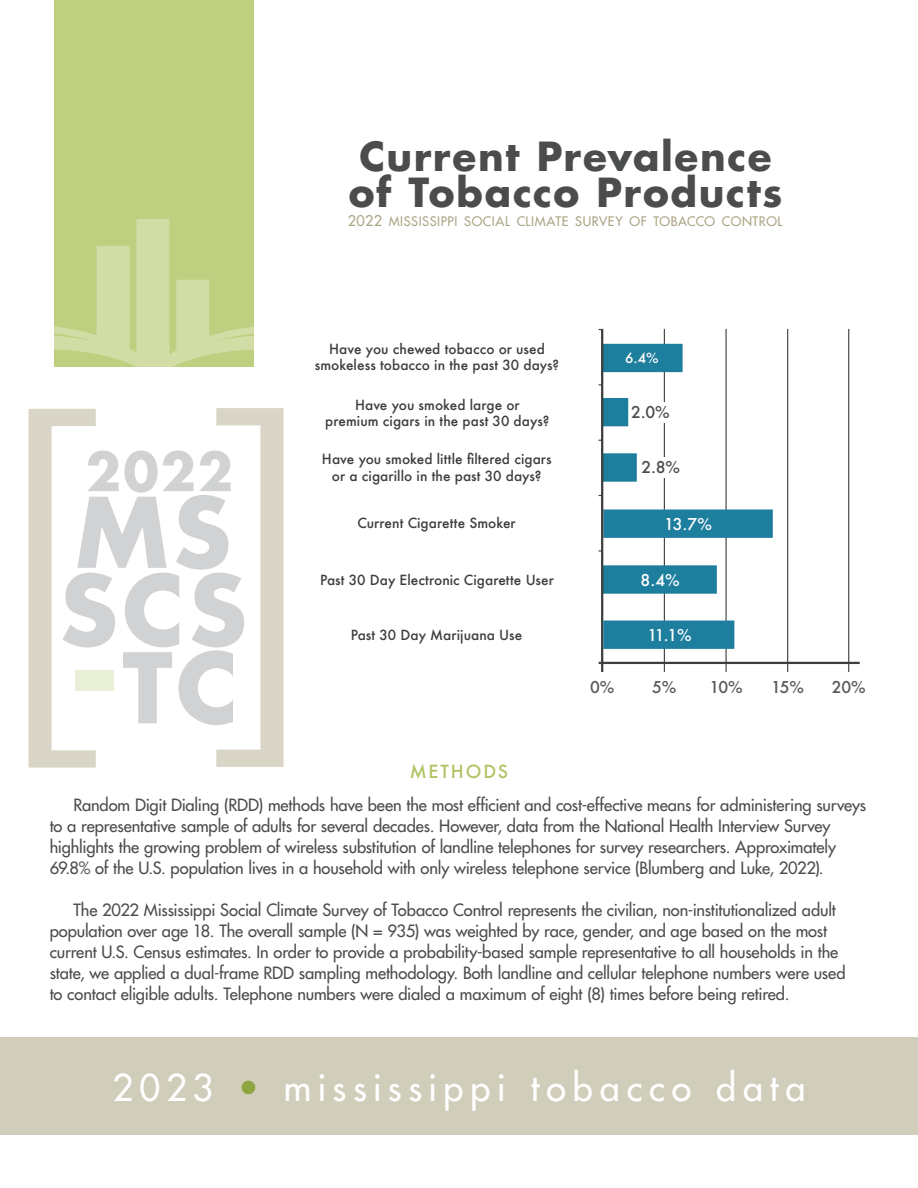
<style>
.page{position:relative;width:918px;height:1188px;background:#fff}
.page>*{position:absolute;margin:0;border:0;box-sizing:border-box;transform-origin:0 0}
.t1{font:300 condensed 412.5px "Futura Std";color:#d0ccba}
.t2{font:700 94.35px "Futura Std";letter-spacing:.045em;color:#d1d2d4}
.t3{font:700 51.9px "Futura Std";color:#d1d2d4}
.t4{font:700 39px "Futura Std";letter-spacing:.04em;color:#4b4c4d}
.t5{font:500 36px "Futura Std";letter-spacing:.185em;color:#fff}
.t6{font:500 17.7px "Futura";letter-spacing:.105em;color:#b0c464}
.t7{font:500 16.5px/21px "Futura Std";letter-spacing:-.005em;color:#4b4c4d}
.t8{font:500 15.9px "Futura";color:#fff}
.t9{font:500 15.9px "Futura";color:#57585a}
.t10{font:500 15.9px "Futura";color:#4b4c4d}
.t11{font:500 13.65px/16.4px "Futura";letter-spacing:.005em;color:#3e3e3f;text-align:center}
.t12{font:500 13.65px "Futura";color:#fff}
.t13{font:500 12.75px "Futura Std";letter-spacing:.045em;color:#aca586}
.s1{font-size:14.4px}
.s2{font-size:134.85px;color:#e9eed6}
.s3{color:#8ea53f}
</style>
<div class="page">
<div style="left:54px;top:0;width:200px;height:367px;background:#becf7f"></div>
<svg style="left:54px;top:219px;width:200px;height:148px"></svg>
<hr style="left:599px;top:662px;width:261px;height:2px;background:#3e3e3f">
<hr style="left:664px;top:329px;width:1px;height:343px;background:#3e3e3f">
<hr style="left:726px;top:329px;width:1px;height:343px;background:#3e3e3f">
<hr style="left:787px;top:329px;width:1px;height:343px;background:#3e3e3f">
<div style="left:636px;top:457px;width:44px;height:21px;background:#fff"></div>
<div style="left:603px;top:453px;width:34px;height:29px;background:#1e7e9e"></div>
<div style="left:603px;top:344px;width:80px;height:28px;background:#1e7e9e"></div>
<div style="left:603px;top:510px;width:170px;height:28px;background:#1e7e9e"></div>
<div style="left:602px;top:565px;width:115px;height:29px;background:#1e7e9e"></div>
<hr style="left:848px;top:329px;width:1px;height:343px;background:#3e3e3f">
<div style="left:629px;top:402px;width:43px;height:20px;background:#fff"></div>
<div style="left:603px;top:398px;width:25px;height:28px;background:#1e7e9e"></div>
<hr style="left:601px;top:329px;width:2px;height:343px;background:#3e3e3f">
<div style="left:603px;top:621px;width:131px;height:28px;background:#1e7e9e"></div>
<div style="left:0;top:1037px;width:918px;height:97px;background:#d1cdbb"></div>
<p class="t4" style="left:359px;top:131px;width:414px">Current Prevalence</p>
<p class="t4" style="left:349px;top:167px;width:435px">of Tobacco Products</p>
<p class="t13" style="left:348px;top:214px;width:436px"><span class="s1">2022</span> MISSISSIPPI SOCIAL CLIMATE SURVEY OF TOBACCO CONTROL</p>
<p class="t11" style="left:315px;top:341px;width:246px">Have you chewed tobacco or used smokeless tobacco in the past 30 days?</p>
<p class="t11" style="left:325px;top:396px;width:226px">Have you smoked large or<br>premium cigars in the past 30 days?</p>
<p class="t11" style="left:322px;top:451px;width:231px">Have you smoked little filtered cigars or a cigarillo in the past 30 days?</p>
<p class="t10" style="left:641px;top:457px;width:40px">2.8%</p>
<p class="t12" style="left:625px;top:349px;width:35px">6.4%</p>
<p class="t10" style="left:631px;top:401px;width:40px">2.0%</p>
<h1 class="t1" style="left:213px;top:323px;width:125px">]</h1>
<p class="t3" style="left:86px;top:437px;width:149px">2022</p>
<p class="t2" style="left:76px;top:470px;width:157px">MS</p>
<p class="t2" style="left:60px;top:547px;width:189px">SCS</p>
<p class="t2" style="left:68px;top:625px;width:172px"><span class="s2">-</span>TC</p>
<p class="t11" style="left:357px;top:514px;width:160px">Current Cigarette Smoker</p>
<p class="t8" style="left:664px;top:513px;width:49px">13.7%</p>
<p class="t8" style="left:641px;top:569px;width:41px">8.4%</p>
<p class="t11" style="left:320px;top:571px;width:235px">Past 30 Day Electronic Cigarette User</p>
<p class="t11" style="left:351px;top:627px;width:173px">Past 30 Day Marijuana Use</p>
<p class="t8" style="left:647px;top:624px;width:46px">11.1%</p>
<p class="t9" style="left:590px;top:676px;width:26px">0%</p>
<p class="t9" style="left:652px;top:676px;width:26px">5%</p>
<p class="t9" style="left:709px;top:676px;width:35px">10%</p>
<p class="t9" style="left:771px;top:676px;width:34px">15%</p>
<p class="t9" style="left:832px;top:676px;width:36px">20%</p>
<p class="t6" style="left:410px;top:759px;width:100px">METHODS</p>
<p class="t7" style="left:50px;top:795px;width:818px;text-indent:24px">Random Digit Dialing (RDD) methods have been the most efficient and cost-effective means for administering surveys to a representative sample of adults for several decades. However, data from the National Health Interview Survey highlights the growing problem of wireless substitution of landline telephones for survey researchers. Approximately 69.8% of the U.S. population lives in a household with only wireless telephone service (Blumberg and Luke, 2022).</p>
<p class="t7" style="left:50px;top:900px;width:797px;text-indent:24px">The 2022 Mississippi Social Climate Survey of Tobacco Control represents the civilian, non-institutionalized adult population over age 18. The overall sample (N = 935) was weighted by race, gender, and age based on the most current U.S. Census estimates. In order to provide a probability-based sample representative to all households in the state, we applied a dual-frame RDD sampling methodology. Both landline and cellular telephone numbers were used</p>
<p class="t7" style="left:50px;top:984px;width:741px">to contact eligible adults. Telephone numbers were dialed a maximum of eight (8) times before being retired.</p>
<p class="t5" style="left:112px;top:1065px;width:695px">2023 <span class="s3">•</span> mississippi tobacco data</p>
</div>
